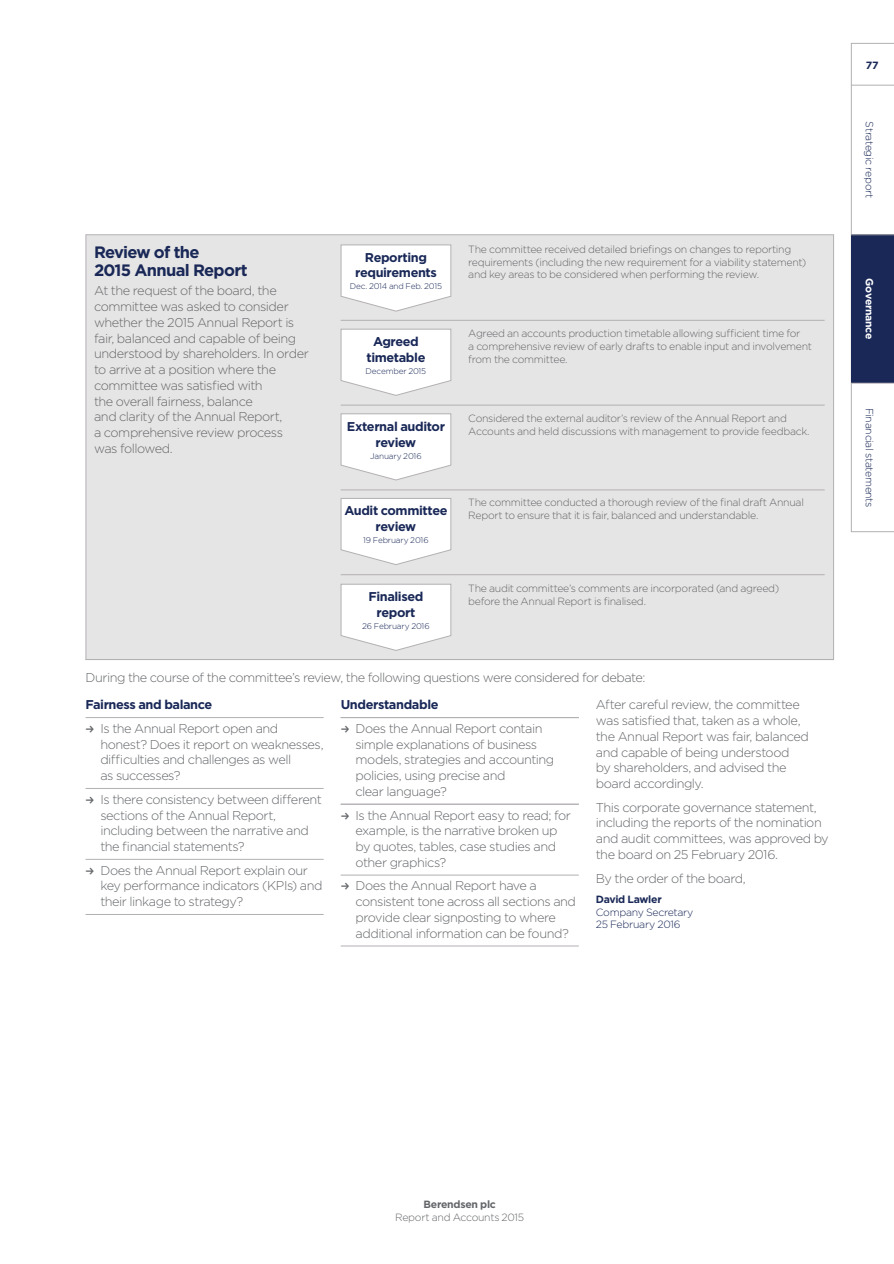
<style>
.page{position:relative;width:894px;height:1264px;background:#fff}
.page>*{position:absolute;margin:0;border:0;box-sizing:border-box;transform-origin:0 0}
.t1{font:700 16.5px/18px "Gotham";letter-spacing:-.045em;color:#192857}
.t2{font:300 12.75px/15.8px "Gotham";letter-spacing:-.035em;color:#64666a}
.t3{font:700 12.75px/15.8px "Gotham";letter-spacing:-.03em;color:#192857;text-align:center}
.t4{font:300 10.5px/12.8px "Gotham";letter-spacing:-.03em;color:#64666a}
.t5{font:300 10.5px/12.6px "Gotham";letter-spacing:-.025em;color:#192857}
.t6{font:700 10.5px "Gotham";letter-spacing:-.03em;color:#192857}
.t7{font:700 10.5px "Gotham";letter-spacing:-.025em;color:#64666a}
.t8{font:700 10.5px "Gotham";letter-spacing:-.025em;color:#fff}
.t9{font:300 8.25px "Gotham";letter-spacing:-.02em;color:#192857}
</style>
<div class="page">
<div style="left:86px;top:235px;width:748px;height:424px;background:#e6e5e5"></div>
<svg style="left:340px;top:244px;width:112px;height:68px"></svg>
<svg style="left:340px;top:328px;width:112px;height:68px"></svg>
<svg style="left:340px;top:413px;width:112px;height:68px"></svg>
<svg style="left:340px;top:498px;width:112px;height:67px"></svg>
<svg style="left:340px;top:583px;width:112px;height:68px"></svg>
<hr style="left:341px;top:320px;width:484px;height:1px;background:#b3b0b3">
<hr style="left:341px;top:405px;width:484px;height:1px;background:#b3b0b3">
<hr style="left:341px;top:489px;width:484px;height:1px;background:#b3b0b3">
<hr style="left:341px;top:574px;width:484px;height:1px;background:#b3b0b3">
<hr style="left:86px;top:659px;width:748px;height:1px;background:#b3b0b3">
<hr style="left:86px;top:717px;width:238px;height:1px;background:#b3b0b3">
<hr style="left:86px;top:788px;width:238px;height:1px;background:#b3b0b3">
<hr style="left:86px;top:859px;width:238px;height:1px;background:#b3b0b3">
<hr style="left:86px;top:914px;width:238px;height:1px;background:#b3b0b3">
<hr style="left:341px;top:717px;width:238px;height:1px;background:#b3b0b3">
<hr style="left:341px;top:804px;width:238px;height:1px;background:#b3b0b3">
<hr style="left:341px;top:875px;width:238px;height:1px;background:#b3b0b3">
<hr style="left:341px;top:945px;width:238px;height:1px;background:#b3b0b3">
<svg style="left:851px;top:43px;width:43px;height:489px"></svg>
<div style="left:851px;top:234px;width:43px;height:149px;background:#192857"></div>
<hr style="left:851px;top:234px;width:43px;height:1px;background:#b3b0b3">
<hr style="left:851px;top:383px;width:43px;height:1px;background:#b3b0b3">
<hr style="left:851px;top:85px;width:43px;height:1px;background:#b3b0b3">
<p class="t1" style="left:94px;top:244px;width:155px">Review of the<br>2015 Annual Report</p>
<p class="t2" style="left:94px;top:284px;width:216px">At the request of the board, the committee was asked to consider whether the 2015 Annual Report is fair, balanced and capable of being understood by shareholders. In order to arrive at a position where the committee was satisfied with<br>the overall fairness, balance<br>and clarity of the Annual Report,<br>a comprehensive review process was followed.</p>
<p class="t3" style="left:355px;top:250px;width:83px">Reporting requirements</p>
<p class="t9" style="left:350px;top:282px;width:94px">Dec. 2014 and Feb. 2015</p>
<p class="t3" style="left:366px;top:335px;width:61px">Agreed timetable</p>
<p class="t9" style="left:366px;top:367px;width:62px">December 2015</p>
<p class="t3" style="left:347px;top:420px;width:100px">External auditor review</p>
<p class="t9" style="left:370px;top:452px;width:53px">January 2016</p>
<p class="t3" style="left:344px;top:504px;width:105px">Audit committee review</p>
<p class="t9" style="left:363px;top:536px;width:67px">19 February 2016</p>
<p class="t3" style="left:369px;top:589px;width:56px">Finalised report</p>
<p class="t9" style="left:362px;top:622px;width:69px">26 February 2016</p>
<p class="t4" style="left:468px;top:244px;width:340px">The committee received detailed briefings on changes to reporting requirements (including the new requirement for a viability statement) and key areas to be considered when performing the review.</p>
<p class="t4" style="left:468px;top:328px;width:345px">Agreed an accounts production timetable allowing sufficient time for<br>a comprehensive review of early drafts to enable input and involvement from the committee.</p>
<p class="t4" style="left:468px;top:412px;width:343px">Considered the external auditor’s review of the Annual Report and<br>Accounts and held discussions with management to provide feedback.</p>
<p class="t4" style="left:468px;top:497px;width:337px">The committee conducted a thorough review of the final draft Annual<br>Report to ensure that it is fair, balanced and understandable.</p>
<p class="t4" style="left:468px;top:583px;width:313px">The audit committee’s comments are incorporated (and agreed) before the Annual Report is finalised.</p>
<p class="t2" style="left:86px;top:670px;width:561px">During the course of the committee’s review, the following questions were considered for debate:</p>
<p class="t3" style="left:86px;top:698px;width:128px">Fairness and balance</p>
<p class="t2" style="left:100px;top:721px;width:225px">Is the Annual Report open and honest? Does it report on weaknesses, difficulties and challenges as well<br>as successes?</p>
<p class="t2" style="left:100px;top:792px;width:223px">Is there consistency between different sections of the Annual Report, including between the narrative and the financial statements?</p>
<p class="t2" style="left:100px;top:863px;width:224px">Does the Annual Report explain our key performance indicators (KPIs) and their linkage to strategy?</p>
<p class="t2" style="left:596px;top:698px;width:215px">After careful review, the committee was satisfied that, taken as a whole, the Annual Report was fair, balanced and capable of being understood<br>by shareholders, and advised the board accordingly.</p>
<p class="t2" style="left:596px;top:800px;width:234px">This corporate governance statement, including the reports of the nomination and audit committees, was approved by the board on 25 February 2016.</p>
<p class="t2" style="left:596px;top:871px;width:152px">By the order of the board,</p>
<p class="t6" style="left:596px;top:895px;width:67px">David Lawler</p>
<p class="t5" style="left:596px;top:906px;width:99px">Company Secretary<br>25 February 2016</p>
<p class="t3" style="left:341px;top:698px;width:99px">Understandable</p>
<p class="t2" style="left:356px;top:721px;width:200px">Does the Annual Report contain simple explanations of business models, strategies and accounting policies, using precise and<br>clear language?</p>
<p class="t2" style="left:356px;top:808px;width:217px">Is the Annual Report easy to read; for example, is the narrative broken up by quotes, tables, case studies and other graphics?</p>
<p class="t2" style="left:356px;top:879px;width:222px">Does the Annual Report have a consistent tone across all sections and provide clear signposting to where additional information can be found?</p>
<p class="t6" style="left:866px;top:61px;width:14px">77</p>
<p class="t5" style="left:875px;top:121px;width:78px;rotate:90deg">Strategic report</p>
<p class="t8" style="left:874px;top:278px;width:63px;rotate:90deg">Governance</p>
<p class="t5" style="left:875px;top:408px;width:101px;rotate:90deg">Financial statements</p>
<p class="t7" style="left:423px;top:1200px;width:74px">Berendsen plc</p>
<p class="t4" style="left:395px;top:1211px;width:131px">Report and Accounts 2015</p>
</div>
